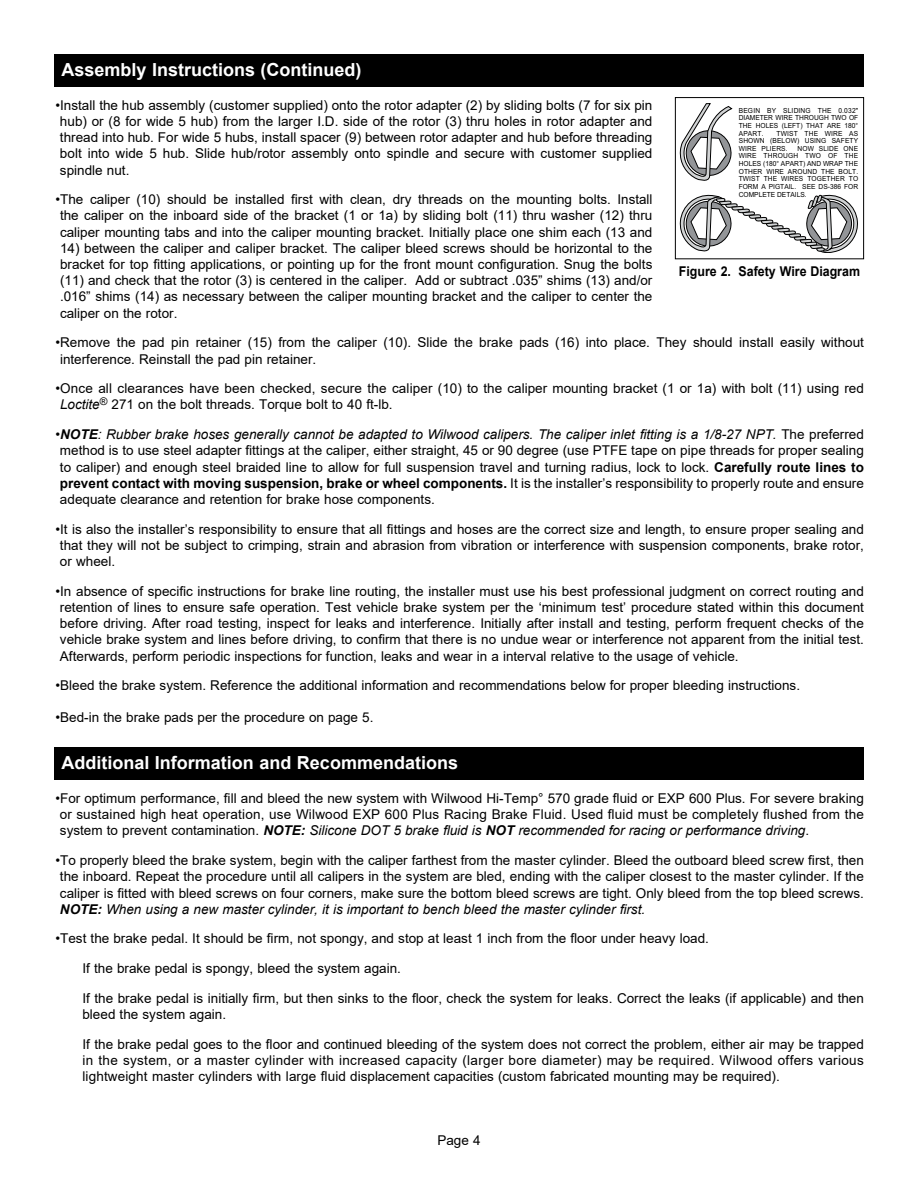
<style>
.page{position:relative;width:918px;height:1188px;background:#fff}
.page>*{position:absolute;margin:0;border:0;box-sizing:border-box;transform-origin:0 0}
.t1{font:700 18px "Arial";color:#fff}
.t2{font:13.5px/16.2px "Arial";color:#000;text-align:justify}
.t3{font:700 13.5px "Arial";color:#000;scale:.92 1}
.t4{font:7.05px/7.6px "Arial";color:#000;text-align:justify;scale:.95 1}
.s1{font-style:italic}
.s2{font-weight:700;font-style:italic}
.s3{font-weight:700}
</style>
<div class="page">
<div style="left:54px;top:747px;width:810px;height:33px;background:#000"></div>
<div style="left:54px;top:54px;width:810px;height:32px;background:#000"></div>
<svg style="left:680px;top:103px;width:178px;height:150px"></svg>
<div style="left:675px;top:97px;width:189px;height:162px;border:1px solid #000"></div>
<h1 class="t1" style="left:62px;top:57px;width:302px">Assembly Instructions (Continued)</h1>
<p class="t2" style="left:60px;top:97px;width:594px;text-indent:-4px">•Install the hub assembly (customer supplied) onto the rotor adapter (2) by sliding bolts (7 for six pin hub) or (8 for wide 5 hub) from the larger I.D. side of the rotor (3) thru holes in rotor adapter and thread into hub. For wide 5 hubs, install spacer (9) between rotor adapter and hub before threading bolt into wide 5 hub. Slide hub/rotor assembly onto spindle and secure with customer supplied spindle nut.</p>
<p class="t2" style="left:56px;top:191px;width:598px;text-align:center">•The caliper (10) should be installed first with clean, dry threads on the mounting bolts. Install the caliper on the inboard side of the bracket (1 or 1a) by sliding bolt (11) thru washer (12) thru caliper mounting tabs and into the caliper mounting bracket. Initially place one shim each (13 and</p>
<p class="t2" style="left:60px;top:240px;width:594px">14) between the caliper and caliper bracket. The caliper bleed screws should be horizontal to the bracket for top fitting applications, or pointing up for the front mount configuration. Snug the bolts (11) and check that the rotor (3) is centered in the caliper. Add or subtract .035” shims (13) and/or .016” shims (14) as necessary between the caliper mounting bracket and the caliper to center the caliper on the rotor.</p>
<p class="t2" style="left:60px;top:334px;width:805px;text-indent:-4px">•Remove the pad pin retainer (15) from the caliper (10). Slide the brake pads (16) into place. They should install easily without interference. Reinstall the pad pin retainer.</p>
<p class="t2" style="left:60px;top:380px;width:805px;text-indent:-4px">•Once all clearances have been checked, secure the caliper (10) to the caliper mounting bracket (1 or 1a) with bolt (11) using red<br><span class="s1">Loctite</span><sup>®</sup> 271 on the bolt threads. Torque bolt to 40 ft-lb.</p>
<p class="t2" style="left:60px;top:426px;width:806px;text-indent:-4px">•<span class="s2">NOTE</span><span class="s1">: Rubber brake hoses generally cannot be adapted to Wilwood calipers. The caliper inlet fitting is a 1/8-27 NPT.</span> The preferred method is to use steel adapter fittings at the caliper, either straight, 45 or 90 degree (use PTFE tape on pipe threads for proper sealing to caliper) and enough steel braided line to allow for full suspension travel and turning radius, lock to lock. <span class="s3">Carefully route lines to prevent contact with moving suspension, brake or wheel components.</span> It is the installer’s responsibility to properly route and ensure adequate clearance and retention for brake hose components.</p>
<p class="t2" style="left:60px;top:521px;width:805px;text-indent:-4px">•It is also the installer’s responsibility to ensure that all fittings and hoses are the correct size and length, to ensure proper sealing and that they will not be subject to crimping, strain and abrasion from vibration or interference with suspension components, brake rotor, or wheel.</p>
<p class="t2" style="left:60px;top:583px;width:806px;text-indent:-4px">•In absence of specific instructions for brake line routing, the installer must use his best professional judgment on correct routing and retention of lines to ensure safe operation. Test vehicle brake system per the ‘minimum test’ procedure stated within this document before driving. After road testing, inspect for leaks and interference. Initially after install and testing, perform frequent checks of the vehicle brake system and lines before driving, to confirm that there is no undue wear or interference not apparent from the initial test.<br>Afterwards, perform periodic inspections for function, leaks and wear in a interval relative to the usage of vehicle.</p>
<p class="t2" style="left:55px;top:677px;width:746px">•Bleed the brake system. Reference the additional information and recommendations below for proper bleeding instructions.</p>
<p class="t2" style="left:55px;top:709px;width:320px">•Bed-in the brake pads per the procedure on page 5.</p>
<p class="t4" style="left:739px;top:107px;width:127px">BEGIN BY SLIDING THE 0.032" DIAMETER WIRE THROUGH TWO OF THE HOLES (LEFT) THAT ARE 180° APART.</p>
<p class="t4" style="left:739px;top:130px;width:127px;text-indent:38px">TWIST THE WIRE AS SHOWN (BELOW) USING SAFETY WIRE PLIERS.</p>
<p class="t4" style="left:739px;top:145px;width:127px;text-indent:59px">NOW SLIDE ONE WIRE THROUGH TWO OF THE HOLES (180° APART) AND WRAP THE OTHER WIRE AROUND THE BOLT.<br>TWIST THE WIRES TOGETHER TO FORM A PIGTAIL. SEE DS-386 FOR COMPLETE DETAILS.</p>
<p class="t3" style="left:679px;top:262px;width:198px">Figure 2. Safety Wire Diagram</p>
<h1 class="t1" style="left:62px;top:750px;width:398px">Additional Information and Recommendations</h1>
<p class="t2" style="left:60px;top:790px;width:805px;text-indent:-4px">•For optimum performance, fill and bleed the new system with Wilwood Hi-Temp° 570 grade fluid or EXP 600 Plus. For severe braking or sustained high heat operation, use Wilwood EXP 600 Plus Racing Brake Fluid. Used fluid must be completely flushed from the system to prevent contamination. <span class="s2">NOTE:</span> <span class="s1">Silicone DOT 5 brake fluid is</span> <span class="s2">NOT</span> <span class="s1">recommended for racing or performance driving</span>.</p>
<p class="t2" style="left:60px;top:852px;width:805px;text-indent:-4px">•To properly bleed the brake system, begin with the caliper farthest from the master cylinder. Bleed the outboard bleed screw first, then the inboard. Repeat the procedure until all calipers in the system are bled, ending with the caliper closest to the master cylinder. If the caliper is fitted with bleed screws on four corners, make sure the bottom bleed screws are tight. Only bleed from the top bleed screws.<br><span class="s2">NOTE:</span> <span class="s1">When using a new master cylinder, it is important to bench bleed the master cylinder first.</span></p>
<p class="t2" style="left:82px;top:924px;width:628px;line-height:29.7px;text-indent:-27px">•Test the brake pedal. It should be firm, not spongy, and stop at least 1 inch from the floor under heavy load.<br>If the brake pedal is spongy, bleed the system again.</p>
<p class="t2" style="left:82px;top:990px;width:783px">If the brake pedal is initially firm, but then sinks to the floor, check the system for leaks. Correct the leaks (if applicable) and then bleed the system again.</p>
<p class="t2" style="left:82px;top:1036px;width:783px">If the brake pedal goes to the floor and continued bleeding of the system does not correct the problem, either air may be trapped in the system, or a master cylinder with increased capacity (larger bore diameter) may be required. Wilwood offers various lightweight master cylinders with large fluid displacement capacities (custom fabricated mounting may be required).</p>
<p class="t2" style="left:437px;top:1132px;width:45px">Page 4</p>
</div>
